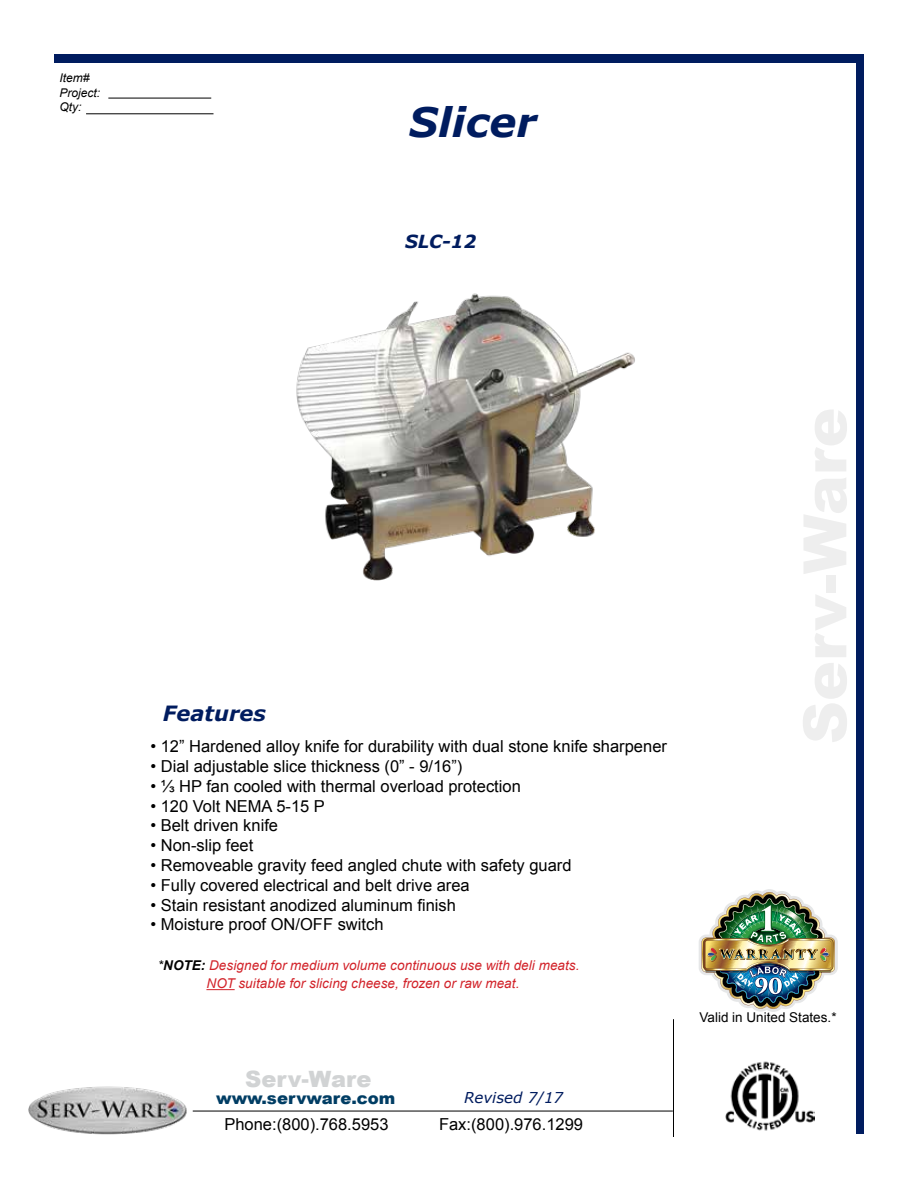
<style>
.page{position:relative;width:918px;height:1188px;background:#fff}
.page>*{position:absolute;margin:0;border:0;box-sizing:border-box;transform-origin:0 0}
.t1{font:italic 700 40.5px "Verdana";color:#001c5f}
.t2{font:900 22.5px "Arial";color:#d1d3d4}
.t3{font:italic 700 21px "Verdana";color:#001c5f}
.t4{font:italic 700 18px "Verdana";color:#001c5f}
.t5{font:16.5px "Arial";color:#000}
.t6{font:900 16.5px "Arial";color:#003d64}
.t7{font:italic 15px "Verdana";color:#001c5f}
.t8{font:italic 13.5px/18px "Arial";letter-spacing:.005em;color:#d2232a}
.t9{font:13.5px "Arial";color:#000}
.t10{font:italic 12px/14.4px "Arial";color:#000}
.s1{color:#000}
.s2{font-weight:700;color:#000}
</style>
<div class="page">
<div style="left:54px;top:54px;width:808px;height:9px;background:#001c5f"></div>
<div style="left:857px;top:54px;width:7px;height:1080px;background:#001c5f"></div>
<hr style="left:108px;top:98px;width:103px;height:1px;background:#000">
<hr style="left:86px;top:114px;width:128px;height:1px;background:#000">
<hr style="left:193px;top:1111px;width:480px;height:1px;background:#000">
<hr style="left:673px;top:1019px;width:1px;height:118px;background:#000">
<img style="left:28px;top:1086px;width:159px;height:49px">
<img style="left:296px;top:293px;width:339px;height:288px">
<img style="left:725px;top:1061px;width:89px;height:70px">
<svg style="left:206px;top:989px;width:29px;height:1px"></svg>
<img style="left:699px;top:889px;width:138px;height:123px">
<p class="t10" style="left:59px;top:71px;width:42px">Item#<br>Project:<br>Qty:</p>
<h1 class="t1" style="left:409px;top:96px;width:129px">Slicer</h1>
<p class="t4" style="left:405px;top:230px;width:73px">SLC-12</p>
<p class="t3" style="left:163px;top:699px;width:104px">Features</p>
<p class="t5" style="left:150px;top:736px;width:518px">• 12” Hardened alloy knife for durability with dual stone knife sharpener</p>
<p class="t5" style="left:150px;top:755px;width:314px">• Dial adjustable slice thickness (0” - 9/16”)</p>
<p class="t5" style="left:150px;top:775px;width:372px">• ⅓ HP fan cooled with thermal overload protection</p>
<p class="t5" style="left:150px;top:795px;width:176px">• 120 Volt NEMA 5-15 P</p>
<p class="t5" style="left:150px;top:815px;width:129px">• Belt driven knife</p>
<p class="t5" style="left:150px;top:835px;width:104px">• Non-slip feet</p>
<p class="t5" style="left:150px;top:854px;width:423px">• Removeable gravity feed angled chute with safety guard</p>
<p class="t5" style="left:150px;top:874px;width:321px">• Fully covered electrical and belt drive area</p>
<p class="t5" style="left:150px;top:894px;width:307px">• Stain resistant anodized aluminum finish</p>
<p class="t5" style="left:150px;top:914px;width:235px">• Moisture proof ON/OFF switch</p>
<p class="t8" style="left:206px;top:957px;width:375px;text-indent:-49px"><span class="s1">*</span><span class="s2">NOTE:</span> Designed for medium volume continuous use with deli meats.<br>NOT suitable for slicing cheese, frozen or raw meat.</p>
<h2 class="t2" style="left:245px;top:1063px;width:128px">Serv-Ware</h2>
<p class="t6" style="left:216px;top:1086px;width:181px">www.servware.com</p>
<p class="t5" style="left:224px;top:1113px;width:166px">Phone:(800).768.5953</p>
<p class="t5" style="left:439px;top:1113px;width:145px">Fax:(800).976.1299</p>
<p class="t7" style="left:464px;top:1088px;width:101px">Revised 7/17</p>
<p class="t9" style="left:700px;top:1008px;width:139px">Valid in United States.*</p>
</div>
